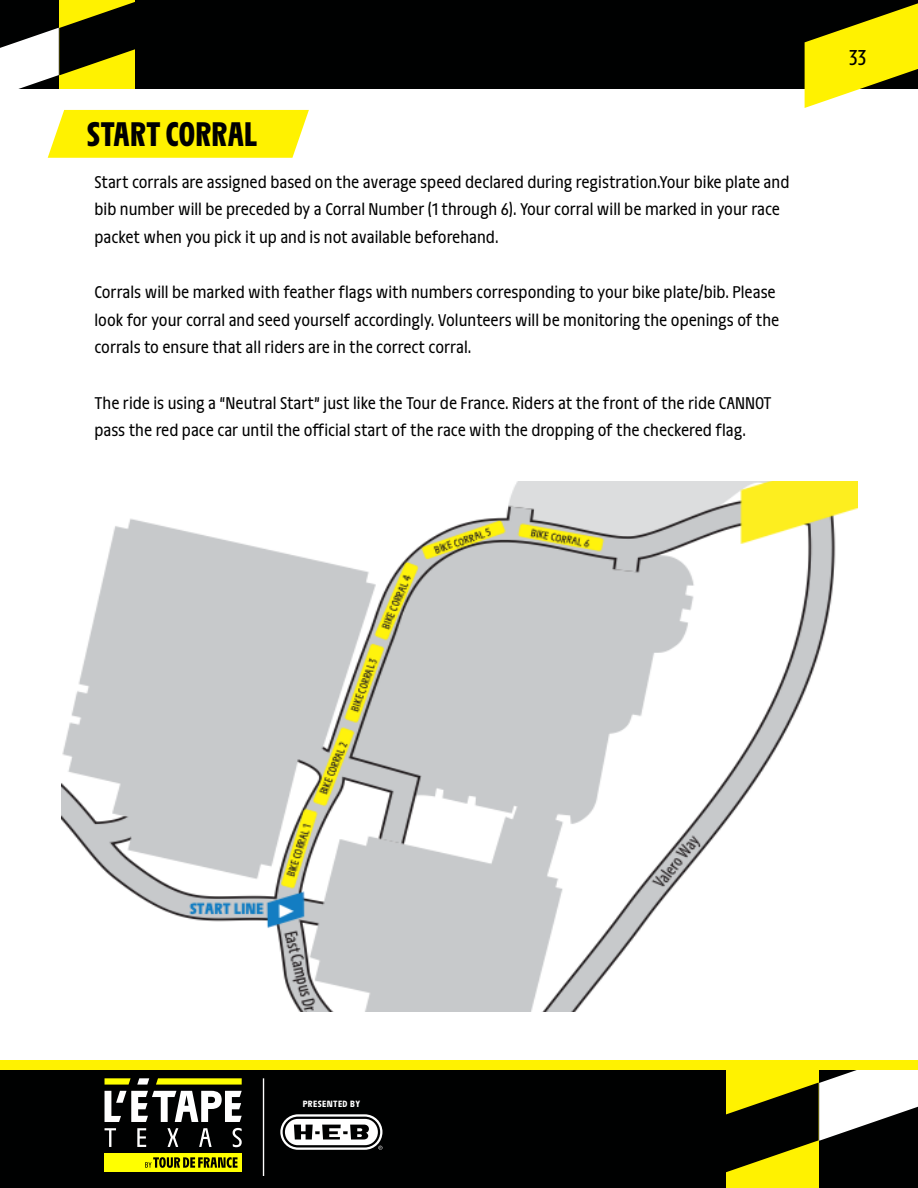
<style>
.page{position:relative;width:918px;height:1188px;background:#fff}
.page>*{position:absolute;margin:0;border:0;box-sizing:border-box;transform-origin:0 0}
.t1{font:700 36px "Galibier Etroit";color:#000}
.t2{font:22.8px "Galibier";color:#000}
.t3{font:18px/27.6px "Galibier";color:#000}
.t4{font:700 9.6px "Galibier";letter-spacing:.04em;color:#fff}
</style>
<div class="page">
<div style="left:0;top:1067px;width:918px;height:121px;background:#000101"></div>
<div style="left:727px;top:1066px;width:92px;height:122px;background:#fff200"></div>
<svg style="left:726px;top:1069px;width:192px;height:103px"></svg>
<svg style="left:156px;top:1078px;width:86px;height:7px"></svg>
<div style="left:105px;top:1153px;width:137px;height:19px;background:#ff0"></div>
<svg style="left:105px;top:1078px;width:26px;height:7px"></svg>
<svg style="left:145px;top:1157px;width:93px;height:11px"></svg>
<svg style="left:105px;top:1091px;width:137px;height:31px"></svg>
<svg style="left:137px;top:1078px;width:12px;height:7px"></svg>
<svg style="left:105px;top:1128px;width:11px;height:19px"></svg>
<svg style="left:137px;top:1128px;width:9px;height:19px"></svg>
<svg style="left:167px;top:1128px;width:11px;height:19px"></svg>
<svg style="left:199px;top:1128px;width:13px;height:19px"></svg>
<svg style="left:233px;top:1128px;width:9px;height:19px"></svg>
<svg style="left:280px;top:1114px;width:102px;height:36px"></svg>
<hr style="left:263px;top:1078px;width:1px;height:98px;background:#fff">
<svg style="left:48px;top:110px;width:261px;height:48px;background:#fff211"></svg>
<div style="left:0;top:0;width:918px;height:89px;background:#000101"></div>
<div style="left:59px;top:0;width:76px;height:89px;background:#fff200"></div>
<svg style="left:0;top:2px;width:135px;height:87px"></svg>
<svg style="left:805px;top:3px;width:113px;height:105px"></svg>
<img style="left:61px;top:482px;width:797px;height:529px">
<div style="left:0;top:1060px;width:918px;height:9px;background:#fff200"></div>
<h1 class="t1" style="left:87px;top:116px;width:173px">START CORRAL</h1>
<p class="t3" style="left:94px;top:168px;width:696px">Start corrals are assigned based on the average speed declared during registration.Your bike plate and bib number will be preceded by a Corral Number (1 through 6). Your corral will be marked in your race packet when you pick it up and is not available beforehand.</p>
<p class="t3" style="left:94px;top:279px;width:686px">Corrals will be marked with feather flags with numbers corresponding to your bike plate/bib. Please look for your corral and seed yourself accordingly. Volunteers will be monitoring the openings of the corrals to ensure that all riders are in the correct corral.</p>
<p class="t3" style="left:94px;top:389px;width:679px">The ride is using a “Neutral Start” just like the Tour de France. Riders at the front of the ride CANNOT pass the red pace car until the official start of the race with the dropping of the checkered flag.</p>
<p class="t2" style="left:849px;top:45px;width:19px">33</p>
<p class="t4" style="left:303px;top:1098px;width:59px">PRESENTED BY</p>
</div>
